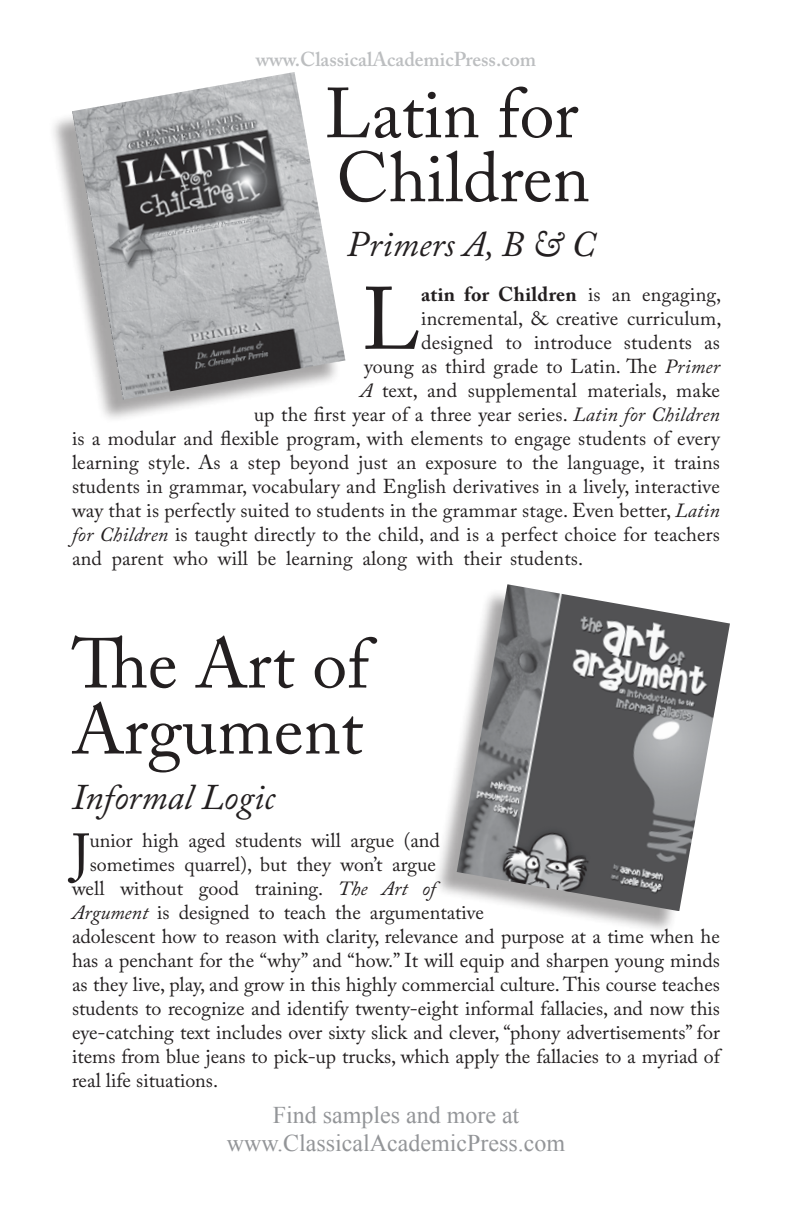
<style>
.page{position:relative;width:792px;height:1224px;background:#fff}
.page>*{position:absolute;margin:0;border:0;box-sizing:border-box;transform-origin:0 0}
.t1{font:87.6px "Adobe Caslon Pro";color:#231f20}
.t2{font:70px/64px "Adobe Caslon Pro";color:#231f20}
.t3{font:53.8px "Adobe Caslon Pro";color:#231f20}
.t4{font:italic 36px "Adobe Caslon Pro";color:#231f20}
.t5{font:24px "Times New Roman";color:#939598}
.t6{font:20px "Adobe Caslon Pro";letter-spacing:.005em;color:#231f20}
.t7{font:600 20px "Adobe Caslon Pro";color:#bcbec0}
.t8{font:700 20px "Adobe Caslon Pro";letter-spacing:.015em;color:#231f20}
.s1{font-weight:400}
.s2{font-style:italic}
</style>
<div class="page">
<div style="left:47px;top:75px;width:294px;height:348px;background:#231f20;opacity:.4"></div>
<img style="left:72px;top:72px;width:273px;height:328px">
<div style="left:431px;top:587px;width:293px;height:347px;background:#231f20;opacity:.4"></div>
<img style="left:457px;top:584px;width:273px;height:327px">
<p class="t7" style="left:256px;top:48px;width:282px">www.ClassicalAcademicPress.com</p>
<h2 class="t2" style="left:325px;top:81px;width:267px">Latin for<br>Children</h2>
<h3 class="t4" style="left:347px;top:223px;width:250px">Primers A, B &amp; C</h3>
<h1 class="t1" style="left:362px;top:267px;width:59px">L</h1>
<p class="t8" style="left:421px;top:282px;width:302px">atin for Children <span class="s1">is an engaging,</span></p>
<p class="t6" style="left:421px;top:306px;width:302px">incremental, &amp; creative curriculum,</p>
<p class="t6" style="left:421px;top:330px;width:300px">designed to introduce students as</p>
<p class="t6" style="left:364px;top:354px;width:358px">young as third grade to Latin. The <span class="s2">Primer</span></p>
<p class="t6" style="left:360px;top:378px;width:361px"><span class="s2">A</span> text, and supplemental materials, make</p>
<p class="t6" style="left:254px;top:402px;width:467px">up the first year of a three year series. <span class="s2">Latin for Children</span></p>
<p class="t6" style="left:72px;top:426px;width:650px">is a modular and flexible program, with elements to engage students of every</p>
<p class="t6" style="left:72px;top:450px;width:650px">learning style. As a step beyond just an exposure to the language, it trains</p>
<p class="t6" style="left:72px;top:474px;width:649px">students in grammar, vocabulary and English derivatives in a lively, interactive</p>
<p class="t6" style="left:72px;top:498px;width:649px">way that is perfectly suited to students in the grammar stage. Even better, <span class="s2">Latin</span></p>
<p class="t6" style="left:72px;top:522px;width:650px"><span class="s2">for Children</span> is taught directly to the child, and is a perfect choice for teachers</p>
<p class="t6" style="left:72px;top:546px;width:513px">and parent who will be learning along with their students.</p>
<h2 class="t2" style="left:72px;top:630px;width:298px;line-height:66px">The Art of<br>Argument</h2>
<h3 class="t4" style="left:72px;top:775px;width:204px">Informal Logic</h3>
<h3 class="t3" style="left:72px;top:821px;width:19px">J</h3>
<p class="t6" style="left:90px;top:829px;width:352px">unior high aged students will argue (and</p>
<p class="t6" style="left:90px;top:853px;width:348px">sometimes quarrel), but they won’t argue</p>
<p class="t6" style="left:72px;top:877px;width:365px">well without good training. <span class="s2">The Art of</span></p>
<p class="t6" style="left:72px;top:901px;width:414px"><span class="s2">Argument</span> is designed to teach the argumentative</p>
<p class="t6" style="left:72px;top:925px;width:649px">adolescent how to reason with clarity, relevance and purpose at a time when he</p>
<p class="t6" style="left:72px;top:949px;width:649px">has a penchant for the “why” and “how.” It will equip and sharpen young minds</p>
<p class="t6" style="left:72px;top:973px;width:649px">as they live, play, and grow in this highly commercial culture. This course teaches</p>
<p class="t6" style="left:72px;top:997px;width:649px">students to recognize and identify twenty-eight informal fallacies, and now this</p>
<p class="t6" style="left:72px;top:1021px;width:649px">eye-catching text includes over sixty slick and clever, “phony advertisements” for</p>
<p class="t6" style="left:72px;top:1045px;width:650px">items from blue jeans to pick-up trucks, which apply the fallacies to a myriad of</p>
<p class="t6" style="left:72px;top:1069px;width:148px">real life situations.</p>
<p class="t5" style="left:273px;top:1099px;width:248px">Find samples and more at</p>
<p class="t5" style="left:227px;top:1127px;width:340px">www.ClassicalAcademicPress.com</p>
</div>
